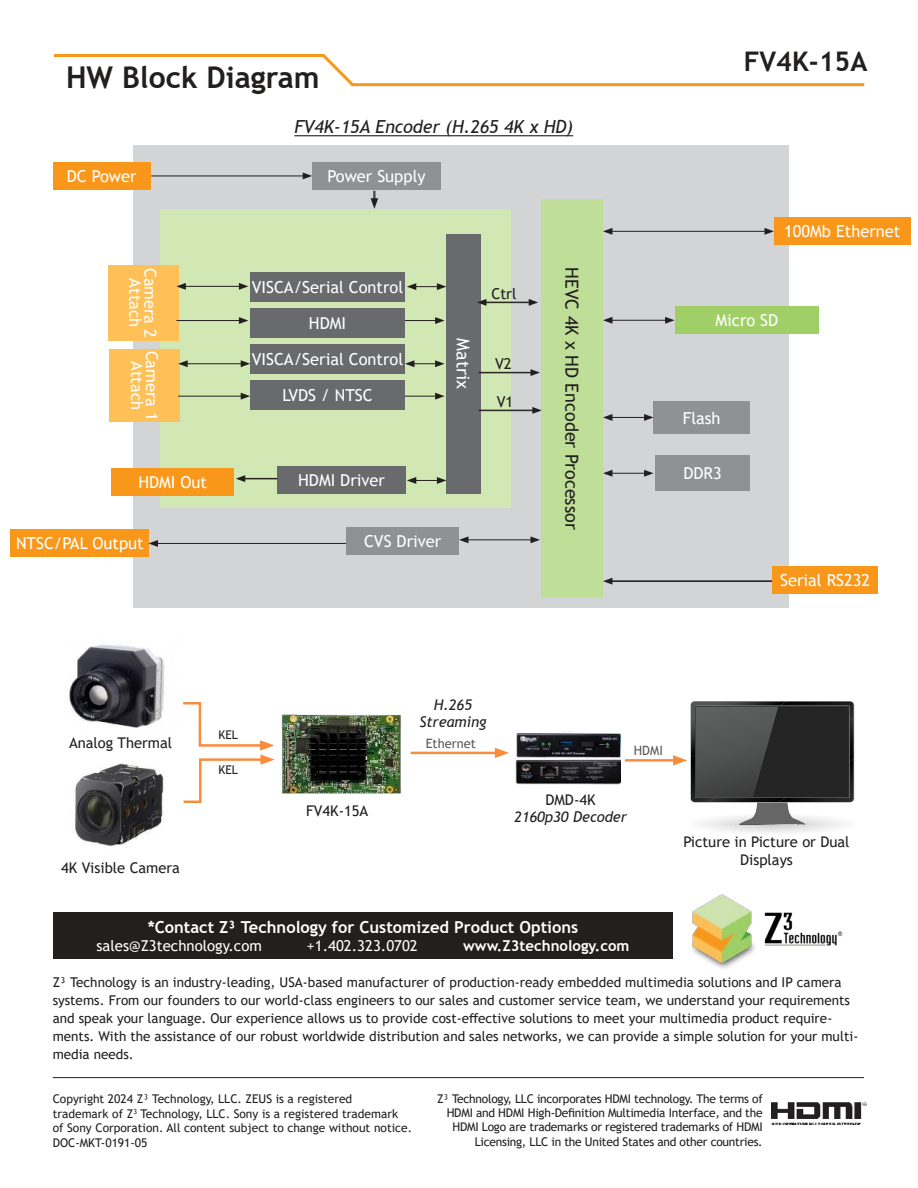
<style>
.page{position:relative;width:918px;height:1188px;background:#fff}
.page>*{position:absolute;margin:0;border:0;box-sizing:border-box;transform-origin:0 0}
.t1{font:700 30px "Trebuchet MS";color:#221f1f}
.t2{font:700 27px "Trebuchet MS";color:#221f1f}
.t3{font:italic 18px "Trebuchet MS";color:#221f1f}
.t4{font:18px "Trebuchet MS";color:#221f1f}
.t5{font:18px "Trebuchet MS";color:#fff}
.t6{font:16.5px/36px "Trebuchet MS";color:#fff;text-align:center}
.t7{font:700 16.5px "Trebuchet MS";color:#fff}
.t8{font:15px "Trebuchet MS";color:#fff}
.t9{font:700 15px "Trebuchet MS";color:#fff}
.t10{font:15px "Trebuchet MS";color:#221f1f}
.t11{font:14.7px/17.7px "Trebuchet MS";color:#221f1f;text-align:center}
.t12{font:italic 14.7px/17.7px "Trebuchet MS";color:#221f1f;text-align:center}
.t13{font:13.5px/18px "Trebuchet MS";color:#221f1f}
.t14{font:12.9px "Trebuchet MS";color:#59595c}
.t15{font:12px/14.4px "Trebuchet MS";letter-spacing:-.02em;color:#221f1f;text-align:right}
.t16{font:12px/14.4px "Trebuchet MS";color:#221f1f}
</style>
<div class="page">
<hr style="left:53px;top:1077px;width:811px;height:1px;background:#221f1f">
<svg style="left:54px;top:54px;width:811px;height:33px"></svg>
<img style="left:772px;top:1101px;width:94px;height:24px">
<div style="left:53px;top:912px;width:620px;height:47px;background:#221f1f"></div>
<img style="left:692px;top:894px;width:151px;height:75px">
<div style="left:133px;top:145px;width:655px;height:463px;background:#d3d4d6"></div>
<div style="left:160px;top:209px;width:351px;height:299px;background:#d1e7b4"></div>
<div style="left:53px;top:162px;width:97px;height:28px;background:#f9971a"></div>
<div style="left:541px;top:199px;width:62px;height:399px;background:#bfdf99"></div>
<div style="left:655px;top:455px;width:95px;height:35px;background:#8f9194"></div>
<div style="left:312px;top:162px;width:129px;height:28px;background:#8f9194"></div>
<hr style="left:151px;top:176px;width:154px;height:1px;background:#221f1f">
<svg style="left:303px;top:172px;width:9px;height:7px"></svg>
<div style="left:653px;top:401px;width:97px;height:33px;background:#8f9194"></div>
<div style="left:11px;top:529px;width:138px;height:28px;background:#f9971a"></div>
<hr style="left:156px;top:543px;width:191px;height:1px;background:#221f1f">
<svg style="left:148px;top:540px;width:10px;height:7px"></svg>
<div style="left:277px;top:466px;width:129px;height:28px;background:#686a6c"></div>
<div style="left:774px;top:218px;width:137px;height:27px;background:#f9971a"></div>
<div style="left:675px;top:306px;width:144px;height:27px;background:#a0cf67"></div>
<hr style="left:610px;top:231px;width:157px;height:1px;background:#221f1f">
<svg style="left:603px;top:228px;width:9px;height:7px"></svg>
<svg style="left:765px;top:228px;width:9px;height:7px"></svg>
<hr style="left:610px;top:320px;width:58px;height:1px;background:#221f1f">
<svg style="left:603px;top:317px;width:9px;height:7px"></svg>
<svg style="left:665px;top:317px;width:10px;height:7px"></svg>
<hr style="left:610px;top:417px;width:36px;height:1px;background:#221f1f">
<svg style="left:603px;top:414px;width:9px;height:7px"></svg>
<svg style="left:644px;top:414px;width:10px;height:7px"></svg>
<hr style="left:610px;top:473px;width:36px;height:1px;background:#221f1f">
<svg style="left:603px;top:470px;width:9px;height:7px"></svg>
<svg style="left:644px;top:470px;width:10px;height:7px"></svg>
<hr style="left:294px;top:135px;width:279px;height:1px;background:#221f1f">
<hr style="left:466px;top:539px;width:67px;height:1px;background:#221f1f">
<svg style="left:459px;top:536px;width:9px;height:7px"></svg>
<svg style="left:531px;top:536px;width:9px;height:7px"></svg>
<div style="left:112px;top:468px;width:122px;height:27px;background:#f9971a"></div>
<svg style="left:371px;top:191px;width:7px;height:18px"></svg>
<div style="left:250px;top:272px;width:155px;height:29px;background:#686a6c"></div>
<div style="left:250px;top:308px;width:155px;height:29px;background:#686a6c"></div>
<div style="left:250px;top:344px;width:155px;height:29px;background:#686a6c"></div>
<div style="left:250px;top:380px;width:155px;height:29px;background:#686a6c"></div>
<div style="left:346px;top:527px;width:113px;height:28px;background:#8f9194"></div>
<div style="left:108px;top:265px;width:70px;height:75px;background:#fec057"></div>
<hr style="left:183px;top:286px;width:58px;height:1px;background:#221f1f">
<svg style="left:176px;top:283px;width:10px;height:7px"></svg>
<svg style="left:239px;top:283px;width:9px;height:7px"></svg>
<hr style="left:176px;top:320px;width:65px;height:1px;background:#221f1f">
<svg style="left:239px;top:317px;width:9px;height:7px"></svg>
<div style="left:110px;top:349px;width:70px;height:72px;background:#fec057"></div>
<hr style="left:185px;top:363px;width:58px;height:1px;background:#221f1f">
<svg style="left:178px;top:360px;width:10px;height:7px"></svg>
<svg style="left:241px;top:360px;width:9px;height:7px"></svg>
<hr style="left:178px;top:396px;width:65px;height:1px;background:#221f1f">
<svg style="left:241px;top:393px;width:9px;height:7px"></svg>
<div style="left:446px;top:234px;width:35px;height:259px;background:#686a6c"></div>
<svg style="left:407px;top:283px;width:39px;height:7px"></svg>
<svg style="left:405px;top:360px;width:40px;height:7px"></svg>
<hr style="left:405px;top:320px;width:33px;height:1px;background:#221f1f">
<svg style="left:435px;top:317px;width:10px;height:7px"></svg>
<hr style="left:405px;top:396px;width:33px;height:1px;background:#221f1f">
<svg style="left:435px;top:393px;width:10px;height:7px"></svg>
<hr style="left:610px;top:581px;width:178px;height:1px;background:#221f1f">
<svg style="left:603px;top:578px;width:9px;height:7px"></svg>
<div style="left:773px;top:567px;width:105px;height:27px;background:#f9971a"></div>
<hr style="left:484px;top:302px;width:47px;height:1px;background:#221f1f">
<svg style="left:477px;top:299px;width:9px;height:7px"></svg>
<svg style="left:529px;top:299px;width:9px;height:7px"></svg>
<hr style="left:479px;top:372px;width:54px;height:1px;background:#221f1f">
<hr style="left:479px;top:373px;width:54px;height:1px;background:#221f1f">
<svg style="left:531px;top:369px;width:9px;height:7px"></svg>
<hr style="left:479px;top:410px;width:56px;height:1px;background:#221f1f">
<svg style="left:532px;top:407px;width:10px;height:7px"></svg>
<svg style="left:407px;top:477px;width:39px;height:7px"></svg>
<hr style="left:243px;top:478px;width:34px;height:1px;background:#221f1f">
<hr style="left:243px;top:479px;width:34px;height:1px;background:#221f1f">
<svg style="left:236px;top:475px;width:9px;height:7px"></svg>
<hr style="left:411px;top:752px;width:88px;height:2px;background:#f88b3c">
<svg style="left:495px;top:748px;width:14px;height:10px"></svg>
<hr style="left:625px;top:759px;width:53px;height:3px;background:#f88b3c">
<svg style="left:673px;top:755px;width:14px;height:11px"></svg>
<svg style="left:702px;top:816px;width:142px;height:17px"></svg>
<img style="left:739px;top:803px;width:67px;height:21px">
<img style="left:691px;top:701px;width:163px;height:101px">
<img style="left:691px;top:701px;width:105px;height:67px">
<div style="left:696px;top:706px;width:153px;height:91px;background:#242424"></div>
<img style="left:696px;top:706px;width:82px;height:91px">
<img style="left:515px;top:731px;width:105px;height:54px">
<img style="left:75px;top:763px;width:89px;height:84px">
<img style="left:69px;top:645px;width:96px;height:83px">
<svg style="left:183px;top:702px;width:66px;height:101px"></svg>
<img style="left:249px;top:714px;width:182px;height:80px">
<h1 class="t1" style="left:66px;top:65px;width:255px">HW Block Diagram</h1>
<h3 class="t3" style="left:294px;top:120px;width:280px">FV4K-15A Encoder (H.265 4K x HD)</h3>
<p class="t6" style="left:67px;top:160px;width:71px">DC Power</p>
<p class="t6" style="left:327px;top:160px;width:100px">Power Supply</p>
<p class="t6" style="left:156px;top:268px;width:71px;line-height:15px;rotate:90deg">Camera 2<br>Attach</p>
<p class="t6" style="left:158px;top:351px;width:71px;line-height:15px;rotate:90deg">Camera 1<br>Attach</p>
<p class="t6" style="left:138px;top:465px;width:70px">HDMI Out</p>
<p class="t6" style="left:252px;top:270px;width:153px">VISCA/Serial Control<br>HDMI<br>VISCA/Serial Control<br>LVDS / NTSC</p>
<p class="t6" style="left:298px;top:464px;width:88px">HDMI Driver</p>
<h3 class="t5" style="left:470px;top:338px;width:52px;rotate:90deg">Matrix</h3>
<p class="t10" style="left:491px;top:288px;width:27px">Ctrl</p>
<p class="t10" style="left:495px;top:358px;width:18px">V2</p>
<p class="t10" style="left:497px;top:396px;width:18px">V1</p>
<h3 class="t4" style="left:579px;top:267px;width:264px;rotate:90deg">HEVC 4K x HD Encoder Processor</h3>
<p class="t6" style="left:16px;top:527px;width:129px">NTSC/PAL Output</p>
<p class="t6" style="left:364px;top:525px;width:79px">CVS Driver</p>
<h2 class="t2" style="left:744px;top:51px;width:125px">FV4K-15A</h2>
<p class="t6" style="left:784px;top:215px;width:118px">100Mb Ethernet</p>
<p class="t6" style="left:715px;top:303px;width:64px">Micro SD</p>
<p class="t6" style="left:683px;top:401px;width:39px">Flash</p>
<p class="t6" style="left:683px;top:457px;width:40px">DDR3</p>
<p class="t6" style="left:780px;top:564px;width:92px">Serial RS232</p>
<p class="t11" style="left:69px;top:735px;width:105px">Analog Thermal</p>
<p class="t11" style="left:61px;top:860px;width:120px">4K Visible Camera</p>
<p class="t15" style="left:219px;top:729px;width:21px">KEL</p>
<p class="t15" style="left:219px;top:764px;width:21px">KEL</p>
<p class="t11" style="left:306px;top:804px;width:64px">FV4K-15A</p>
<p class="t12" style="left:419px;top:697px;width:69px">H.265<br>Streaming</p>
<p class="t14" style="left:426px;top:738px;width:52px">Ethernet</p>
<p class="t14" style="left:634px;top:746px;width:31px">HDMI</p>
<p class="t11" style="left:545px;top:792px;width:52px">DMD-4K</p>
<p class="t12" style="left:514px;top:810px;width:114px">2160p30 Decoder</p>
<p class="t7" style="left:148px;top:920px;width:432px">*Contact Z³ Technology for Customized Product Options</p>
<p class="t8" style="left:97px;top:940px;width:167px">sales@Z3technology.com</p>
<p class="t8" style="left:307px;top:940px;width:112px">+1.402.323.0702</p>
<p class="t9" style="left:463px;top:940px;width:168px">www.Z3technology.com</p>
<p class="t11" style="left:683px;top:834px;width:168px">Picture in Picture or Dual<br>Displays</p>
<p class="t13" style="left:53px;top:974px;width:807px">Z³ Technology is an industry-leading, USA-based manufacturer of production-ready embedded multimedia solutions and IP camera systems. From our founders to our world-class engineers to our sales and customer service team, we understand your requirements and speak your language. Our experience allows us to provide cost-effective solutions to meet your multimedia product require&shy;ments. With the assistance of our robust worldwide distribution and sales networks, we can provide a simple solution for your multi&shy;media needs.</p>
<p class="t16" style="left:53px;top:1093px;width:361px">Copyright 2024 Z³ Technology, LLC. ZEUS is a registered<br>trademark of Z<sup>3</sup> Technology, LLC. Sony is a registered trademark<br>of Sony Corporation. All content subject to change without notice.<br>DOC-MKT-0191-05</p>
<p class="t15" style="left:437px;top:1092px;width:327px">Z³ Technology, LLC incorporates HDMI technology. The terms of HDMI and HDMI High-Definition Multimedia Interface, and the HDMI Logo are trademarks or registered trademarks of HDMI Licensing, LLC in the United States and other countries.</p>
</div>
